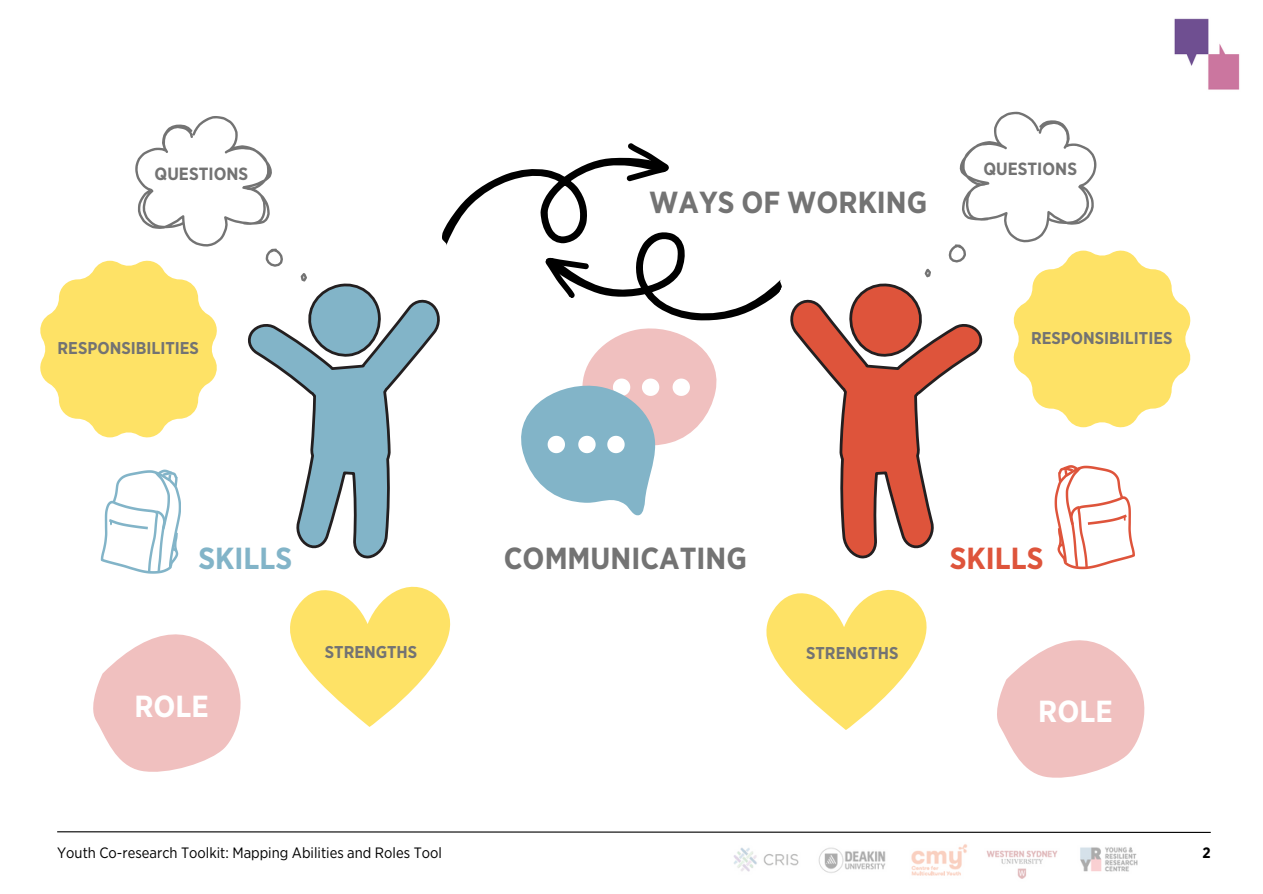
<style>
.page{position:relative;width:1263px;height:894px;background:#fff}
.page>*{position:absolute;margin:0;border:0;box-sizing:border-box;transform-origin:0 0}
.t1{font:700 30.45px "Gotham Narrow";color:#737373}
.t2{font:700 30.45px "Gotham Narrow";color:#fff}
.t3{font:700 30.45px "Gotham Narrow";color:#82b4c8}
.t4{font:700 30.45px "Gotham Narrow";color:#de543b}
.t5{font:700 17.7px "Gotham Narrow";color:#737373}
.t6{font:700 17.1px "Gotham Narrow";color:#737373}
.t7{font:15px "Gotham Narrow";color:#000}
.t8{font:700 15px "Gotham Narrow";color:#000}
</style>
<div class="page">
<svg style="left:296px;top:299px;width:144px;height:259px"></svg>
<svg style="left:790px;top:299px;width:144px;height:259px"></svg>
<svg style="left:100px;top:469px;width:81px;height:104px"></svg>
<svg style="left:1055px;top:465px;width:80px;height:104px"></svg>
<svg style="left:93px;top:634px;width:148px;height:138px"></svg>
<svg style="left:40px;top:116px;width:341px;height:321px"></svg>
<svg style="left:849px;top:112px;width:341px;height:315px"></svg>
<svg style="left:997px;top:640px;width:148px;height:138px"></svg>
<svg style="left:442px;top:143px;width:340px;height:373px"></svg>
<svg style="left:290px;top:586px;width:161px;height:140px"></svg>
<svg style="left:766px;top:589px;width:161px;height:140px"></svg>
<svg style="left:57px;top:831px;width:1154px;height:2px;background:#6e6e6e"></svg>
<img style="left:733px;top:844px;width:405px;height:35px">
<img style="left:1174px;top:18px;width:66px;height:72px">
<p class="t5" style="left:155px;top:163px;width:95px">QUESTIONS</p>
<p class="t5" style="left:983px;top:158px;width:95px">QUESTIONS</p>
<p class="t1" style="left:649px;top:183px;width:279px">WAYS OF WORKING</p>
<p class="t6" style="left:58px;top:338px;width:143px">RESPONSIBILITIES</p>
<p class="t6" style="left:1031px;top:327px;width:143px">RESPONSIBILITIES</p>
<p class="t3" style="left:198px;top:539px;width:95px">SKILLS</p>
<p class="t2" style="left:135px;top:687px;width:76px">ROLE</p>
<p class="t1" style="left:504px;top:539px;width:244px">COMMUNICATING</p>
<p class="t6" style="left:325px;top:641px;width:94px">STRENGTHS</p>
<p class="t6" style="left:806px;top:642px;width:94px">STRENGTHS</p>
<p class="t4" style="left:950px;top:539px;width:95px">SKILLS</p>
<p class="t2" style="left:1038px;top:693px;width:76px">ROLE</p>
<p class="t7" style="left:57px;top:843px;width:386px">Youth Co-research Toolkit: Mapping Abilities and Roles Tool</p>
<p class="t8" style="left:1202px;top:843px;width:10px">2</p>
</div>
